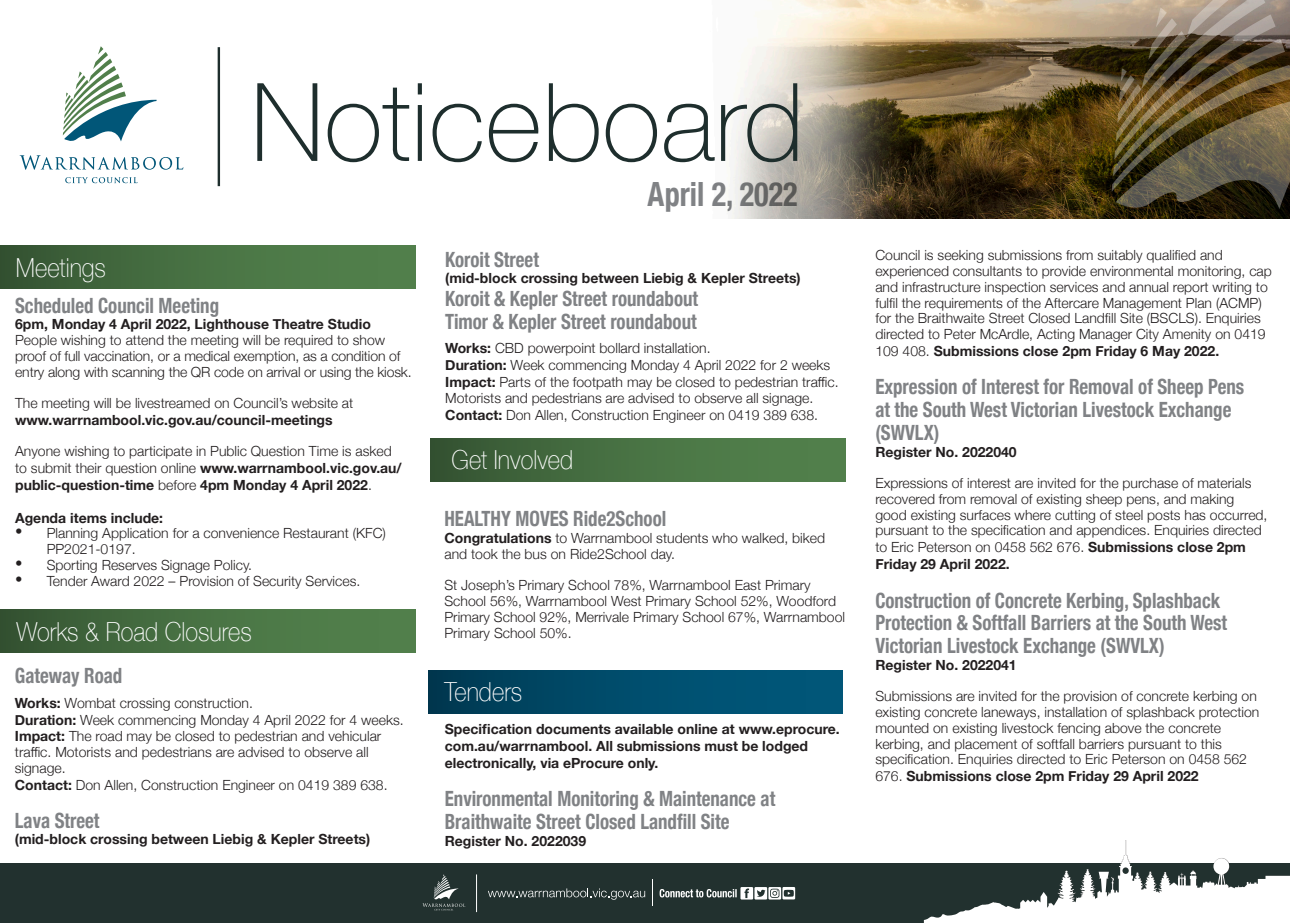
<style>
.page{position:relative;width:1290px;height:923px;background:#fff}
.page>*{position:absolute;margin:0;border:0;box-sizing:border-box;transform-origin:0 0}
.t1{font:700 condensed 33.6px "Helvetica Neue";color:#808285;scale:.9 1}
.t2{font:100 26.25px "Helvetica Neue";color:#fff;scale:.9 1}
.t3{font:700 condensed 21px/22.8px "Helvetica Neue";color:#808285;scale:.9 1}
.t4{font:300 14px/15.9px "Helvetica Neue";color:#231f20}
.t5{font:700 14px/16.8px "Helvetica Neue";color:#231f20}
.s1{font-weight:700}
.s2{font-family:"Times New Roman";font-weight:400;font-size:21px}
</style>
<div class="page">
<img style="left:684px;top:0;width:606px;height:218px">
<svg style="left:1111px;top:0;width:179px;height:214px;background:#65583f"></svg>
<div style="left:428px;top:670px;width:414px;height:44px;background:linear-gradient(to right,#003b55,#005b7f)"></div>
<div style="left:430px;top:438px;width:415px;height:43px;background:linear-gradient(to right,#375835,#56874f)"></div>
<div style="left:0;top:245px;width:415px;height:43px;background:linear-gradient(to right,#375835,#56874f)"></div>
<svg style="left:257px;top:83px;width:540px;height:79px"></svg>
<div style="left:0;top:864px;width:1290px;height:59px;background:#22312f"></div>
<svg style="left:924px;top:840px;width:366px;height:83px"></svg>
<svg style="left:422px;top:874px;width:43px;height:36px"></svg>
<hr style="left:476px;top:874px;width:1px;height:38px;background:#fff">
<svg style="left:652px;top:879px;width:1px;height:26px"></svg>
<svg style="left:659px;top:887px;width:136px;height:12px"></svg>
<svg style="left:488px;top:888px;width:157px;height:11px"></svg>
<svg style="left:20px;top:155px;width:163px;height:15px"></svg>
<svg style="left:65px;top:177px;width:73px;height:6px"></svg>
<svg style="left:63px;top:46px;width:94px;height:96px"></svg>
<hr style="left:218px;top:47px;width:2px;height:139px;background:#1e2e2d">
<div style="left:1px;top:609px;width:415px;height:43px;background:linear-gradient(to right,#375835,#56874f)"></div>
<h1 class="t1" style="left:647px;top:167px;width:168px">April 2, 2022</h1>
<p class="t3" style="left:445px;top:246px;width:106px">Koroit Street</p>
<p class="t5" style="left:445px;top:270px;width:357px">(mid-block crossing between Liebig &amp; Kepler Streets)</p>
<p class="t3" style="left:445px;top:286px;width:282px">Koroit &amp; Kepler Street roundabout</p>
<p class="t3" style="left:445px;top:308px;width:281px">Timor &amp; Kepler Street roundabout</p>
<p class="t4" style="left:445px;top:339px;width:267px"><span class="s1">Works:</span> CBD powerpoint bollard installation.</p>
<p class="t4" style="left:445px;top:356px;width:386px"><span class="s1">Duration:</span> Week commencing Monday 4 April 2022 for 2 weeks</p>
<p class="t4" style="left:445px;top:373px;width:395px"><span class="s1">Impact:</span> Parts of the footpath may be closed to pedestrian traffic.<br>Motorists and pedestrians are advised to observe all signage.</p>
<p class="t4" style="left:445px;top:405px;width:374px"><span class="s1">Contact:</span> Don Allen, Construction Engineer on 0419 389 638.</p>
<p class="t2" style="left:16px;top:247px;width:102px">Meetings</p>
<p class="t3" style="left:15px;top:292px;width:228px">Scheduled Council Meeting</p>
<p class="t5" style="left:15px;top:316px;width:357px">6pm, Monday 4 April 2022, Lighthouse Theatre Studio</p>
<p class="t4" style="left:15px;top:331px;width:398px">People wishing to attend the meeting will be required to show proof of full vaccination, or a medical exemption, as a condition of entry along with scanning the QR code on arrival or using the kiosk.</p>
<p class="t4" style="left:15px;top:394px;width:340px">The meeting will be livestreamed on Council’s website at</p>
<p class="t5" style="left:15px;top:412px;width:319px">www.warrnambool.vic.gov.au/council-meetings</p>
<p class="t4" style="left:15px;top:442px;width:388px;line-height:16.8px">Anyone wishing to participate in Public Question Time is asked to submit their question online <span class="s1">www.warrnambool.vic.gov.au/ public-question-time</span> before <span class="s1">4pm Monday 4 April 2022</span>.</p>
<p class="t5" style="left:15px;top:509px;width:149px">Agenda items include:</p>
<p class="t4" style="left:47px;top:524px;width:341px;text-indent:-32px"><span class="s2">•</span> Planning Application for a convenience Restaurant (KFC)<br>PP2021-0197.</p>
<p class="t4" style="left:15px;top:556px;width:238px"><span class="s2">•</span> Sporting Reserves Signage Policy.</p>
<p class="t4" style="left:15px;top:571px;width:347px"><span class="s2">•</span> Tender Award 2022 – Provision of Security Services.</p>
<p class="t2" style="left:451px;top:440px;width:137px">Get Involved</p>
<p class="t3" style="left:444px;top:506px;width:248px">HEALTHY MOVES Ride2School</p>
<p class="t4" style="left:444px;top:529px;width:382px"><span class="s1">Congratulations</span> to Warrnambool students who walked, biked and took the bus on Ride2School day.</p>
<p class="t4" style="left:444px;top:576px;width:402px">St Joseph’s Primary School 78%, Warrnambool East Primary<br>School 56%, Warrnambool West Primary School 52%, Woodford<br>Primary School 92%, Merrivale Primary School 67%, Warrnambool</p>
<p class="t2" style="left:17px;top:611px;width:263px">Works &amp; Road Closures</p>
<p class="t4" style="left:444px;top:623px;width:129px">Primary School 50%.</p>
<p class="t3" style="left:15px;top:663px;width:121px">Gateway Road</p>
<p class="t4" style="left:15px;top:694px;width:240px"><span class="s1">Works:</span> Wombat crossing construction.</p>
<p class="t4" style="left:15px;top:710px;width:390px"><span class="s1">Duration:</span> Week commencing Monday 4 April 2022 for 4 weeks.</p>
<p class="t4" style="left:15px;top:727px;width:368px"><span class="s1">Impact:</span> The road may be closed to pedestrian and vehicular traffic. Motorists and pedestrians are advised to observe all signage.</p>
<p class="t4" style="left:15px;top:776px;width:374px"><span class="s1">Contact:</span> Don Allen, Construction Engineer on 0419 389 638.</p>
<p class="t3" style="left:15px;top:808px;width:96px">Lava Street</p>
<p class="t5" style="left:15px;top:831px;width:357px">(mid-block crossing between Liebig &amp; Kepler Streets)</p>
<p class="t2" style="left:444px;top:672px;width:88px">Tenders</p>
<p class="t5" style="left:445px;top:721px;width:397px">Specification documents available online at www.eprocure. com.au/warrnambool. All submissions must be lodged electronically, via eProcure only.</p>
<p class="t3" style="left:445px;top:786px;width:369px">Environmental Monitoring &amp; Maintenance at<br>Braithwaite Street Closed Landfill Site</p>
<p class="t5" style="left:445px;top:833px;width:143px">Register No. 2022039</p>
<p class="t4" style="left:875px;top:246px;width:398px">Council is seeking submissions from suitably qualified and experienced consultants to provide environmental monitoring, cap and infrastructure inspection services and annual report writing to fulfil the requirements of the Aftercare Management Plan (ACMP) for the Braithwaite Street Closed Landfill Site (BSCLS). Enquiries directed to Peter McArdle, Acting Manager City Amenity on 0419<br>109 408. <span class="s1">Submissions close 2pm Friday 6 May 2022.</span></p>
<p class="t3" style="left:875px;top:374px;width:411px">Expression of Interest for Removal of Sheep Pens at the South West Victorian Livestock Exchange (SWVLX)</p>
<p class="t5" style="left:875px;top:444px;width:143px">Register No. 2022040</p>
<p class="t4" style="left:875px;top:474px;width:394px">Expressions of interest are invited for the purchase of materials recovered from removal of existing sheep pens, and making good existing surfaces where cutting of steel posts has occurred, pursuant to the specification and appendices. Enquiries directed to Eric Peterson on 0458 562 676. <span class="s1">Submissions close 2pm Friday 29 April 2022.</span></p>
<p class="t3" style="left:875px;top:587px;width:392px">Construction of Concrete Kerbing, Splashback<br>Protection &amp; Softfall Barriers at the South West<br>Victorian Livestock Exchange (SWVLX)</p>
<p class="t5" style="left:875px;top:657px;width:143px">Register No. 2022041</p>
<p class="t4" style="left:875px;top:687px;width:386px">Submissions are invited for the provision of concrete kerbing on existing concrete laneways, installation of splashback protection mounted on existing livestock fencing above the concrete kerbing, and placement of softfall barriers pursuant to this specification. Enquiries directed to Eric Peterson on 0458 562<br>676. <span class="s1">Submissions close 2pm Friday 29 April 2022</span></p>
</div>
